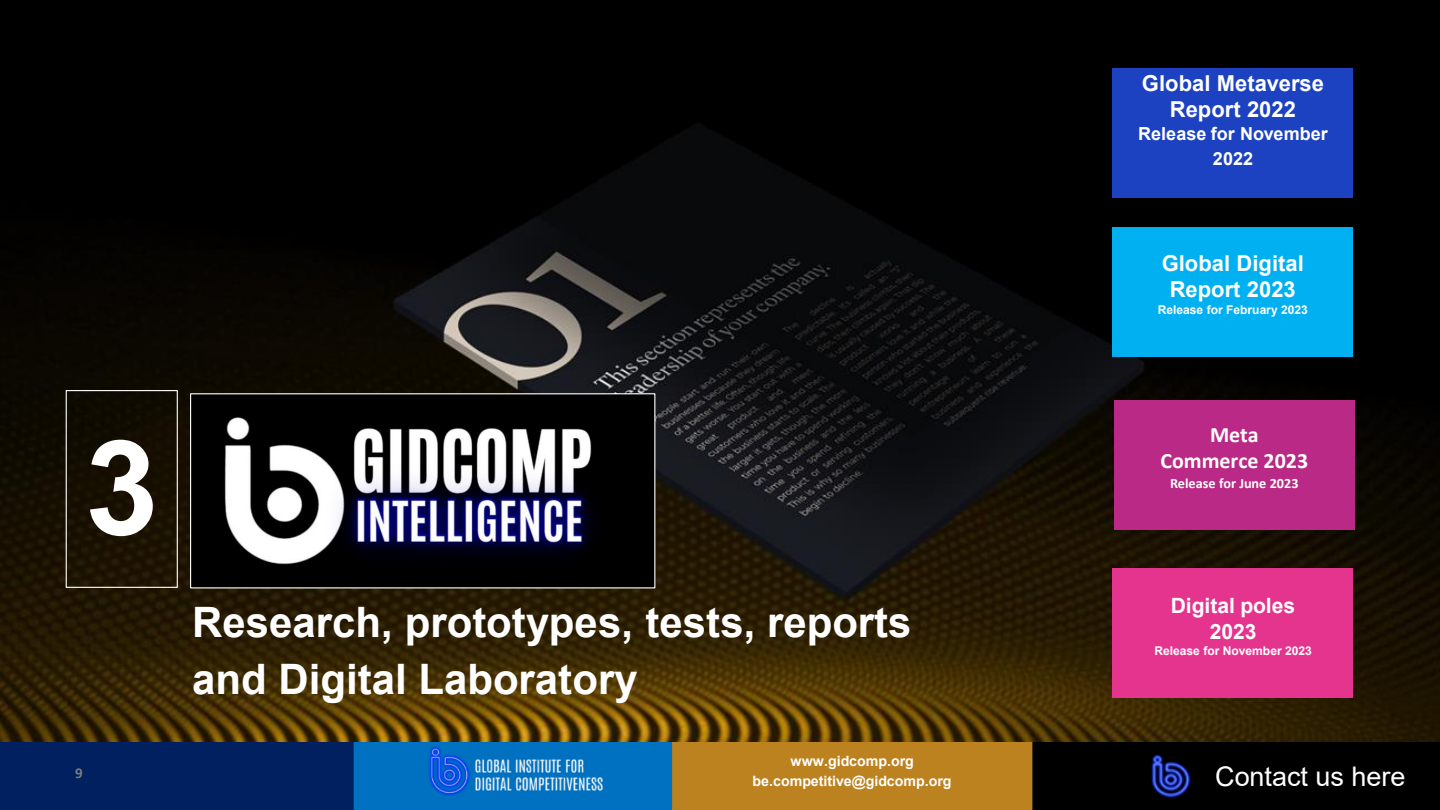
<style>
.page{position:relative;width:1440px;height:810px;background:#fff}
.page>*{position:absolute;margin:0;border:0;box-sizing:border-box;transform-origin:0 0}
.t1{font:700 132px "Arial";color:#fff}
.t2{font:700 42px/57.9px "Arial";color:#fff}
.t3{font:27px "Arial";color:#fff}
.t4{font:700 22.05px "Calibri";color:#fff}
.t5{font:700 21.9px/26.4px "Arial";color:#fff;text-align:center}
.t6{font:700 21.9px "Calibri";color:#fff}
.t7{font:700 21px/25.2px "Arial";color:#fff;text-align:center}
.t8{font:700 18px/25.3px "Arial";color:#fff;text-align:center}
.t9{font:700 15px "Calibri";color:#7e7e7e}
.t10{font:700 14.25px/19.6px "Arial";color:#fff;text-align:center}
.t11{font:700 14.25px "Calibri";color:#fff}
.t12{font:700 12px "Arial";letter-spacing:-.005em;color:#fff}
</style>
<div class="page">
<img style="left:0;top:0;width:1440px;height:743px">
<div style="left:1112px;top:227px;width:241px;height:130px;background:#00b0f0"></div>
<div style="left:1113px;top:568px;width:240px;height:130px;background:#e5348e"></div>
<div style="left:1113px;top:68px;width:240px;height:130px;background:#1c42c1"></div>
<div style="left:1114px;top:400px;width:240px;height:130px;background:#ba2986"></div>
<div style="left:66px;top:390px;width:112px;height:198px;border:1px solid #fff"></div>
<img style="left:0;top:743px;width:1440px;height:67px">
<img style="left:423px;top:743px;width:189px;height:67px">
<img style="left:1147px;top:748px;width:55px;height:53px">
<img style="left:192px;top:395px;width:461px;height:191px">
<p class="t5" style="left:1142px;top:70px;width:184px">Global Metaverse<br>Report 2022</p>
<p class="t8" style="left:1138px;top:121px;width:191px">Release for November<br>2022</p>
<p class="t5" style="left:1162px;top:250px;width:144px">Global Digital<br>Report 2023</p>
<p class="t12" style="left:1158px;top:302px;width:151px">Release for February 2023</p>
<h1 class="t1" style="left:85px;top:395px;width:75px">3</h1>
<p class="t9" style="left:75px;top:763px;width:9px">9</p>
<p class="t2" style="left:192px;top:593px;width:721px">Research, prototypes, tests, reports and Digital Laboratory</p>
<p class="t4" style="left:1210px;top:419px;width:50px">Meta</p>
<p class="t6" style="left:1160px;top:446px;width:149px">Commerce 2023</p>
<p class="t11" style="left:1170px;top:473px;width:130px">Release for June 2023</p>
<p class="t7" style="left:1171px;top:594px;width:126px">Digital poles<br>2023</p>
<p class="t12" style="left:1154px;top:642px;width:159px">Release for November 2023</p>
<p class="t10" style="left:753px;top:752px;width:200px">www.gidcomp.org be.competitive@gidcomp.org</p>
<p class="t3" style="left:1215px;top:758px;width:192px">Contact us here</p>
</div>
